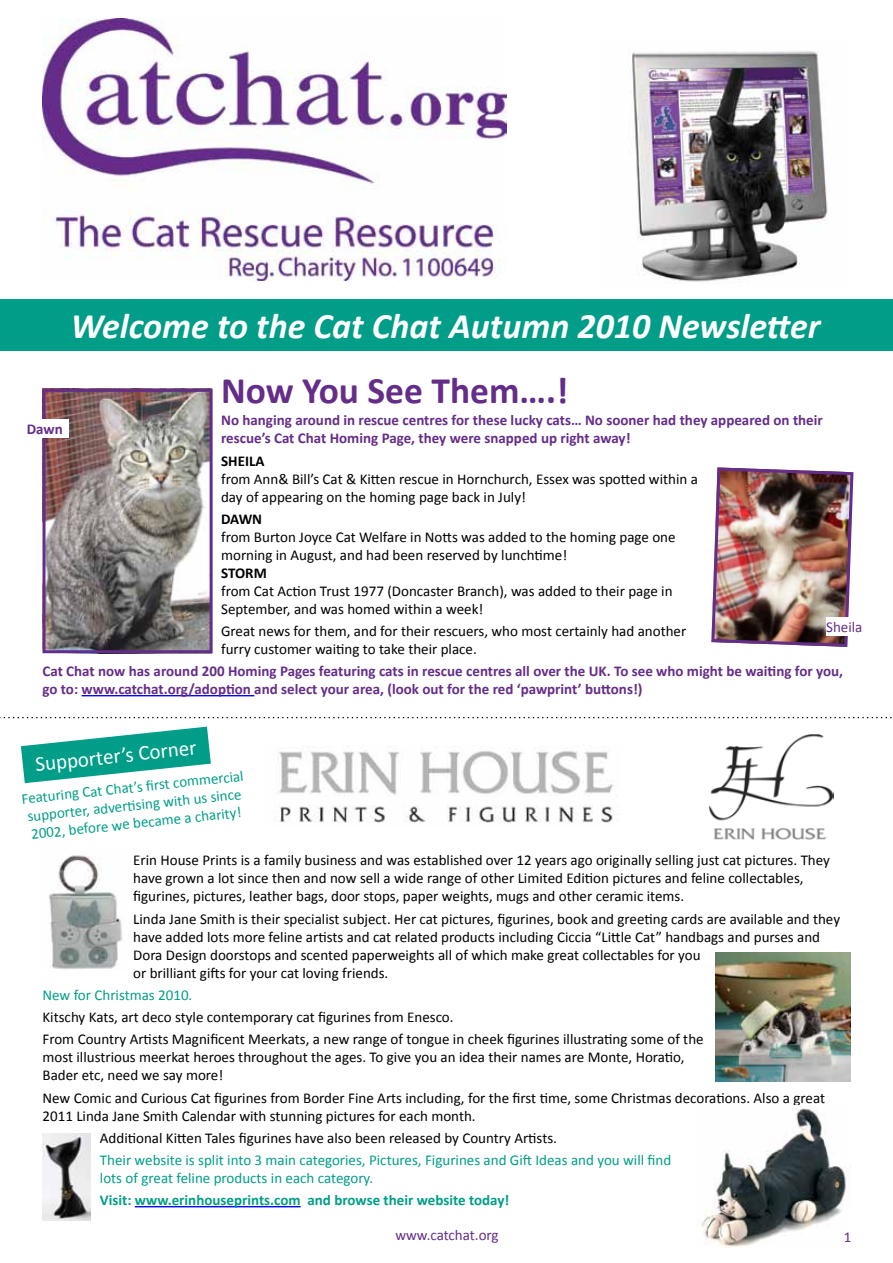
<style>
.page{position:relative;width:893px;height:1263px;background:#fff}
.page>*{position:absolute;margin:0;border:0;box-sizing:border-box;transform-origin:0 0}
.t1{font:700 37.5px "Calibri";color:#642d89}
.t2{font:italic 700 36px "Calibri";color:#fff}
.t3{font:21px "Calibri";color:#fff}
.t4{font:15px/18px "Calibri";color:#000}
.t5{font:700 15px/18px "Calibri";color:#642d89}
.t6{font:15px/18px "Calibri";color:#009e88}
.t7{font:700 15px "Calibri";color:#009e88}
.t8{font:15px "Calibri";color:#642d89}
.t9{font:700 15px "Calibri";color:#000}
</style>
<div class="page">
<img style="left:43px;top:18px;width:464px;height:263px">
<img style="left:632px;top:51px;width:196px;height:231px">
<hr style="left:135px;top:1206px;width:166px;height:1px;background:#00f">
<div style="left:0;top:299px;width:893px;height:51px;background:#009e88"></div>
<hr style="left:82px;top:695px;width:172px;height:1px;background:#00f">
<img style="left:47px;top:393px;width:162px;height:256px">
<div style="left:43px;top:389px;width:170px;height:264px;border:3px solid #642d89"></div>
<img style="left:711px;top:467px;width:143px;height:180px">
<div style="left:21px;top:419px;width:48px;height:19px;background:#fff"></div>
<div style="left:826px;top:617px;width:49px;height:19px;background:#fff"></div>
<svg style="left:0;top:717px;width:892px;height:1px"></svg>
<svg style="left:21px;top:727px;width:190px;height:56px"></svg>
<img style="left:278px;top:747px;width:340px;height:76px">
<img style="left:701px;top:1106px;width:146px;height:141px">
<img style="left:43px;top:1133px;width:48px;height:87px">
<img style="left:715px;top:952px;width:135px;height:129px">
<img style="left:48px;top:855px;width:75px;height:114px">
<img style="left:708px;top:734px;width:125px;height:106px">
<h2 class="t2" style="left:71px;top:304px;width:751px">Welcome to the Cat Chat Autumn 2010 Newsletter</h2>
<h1 class="t1" style="left:221px;top:367px;width:349px">Now You See Them….!</h1>
<p class="t5" style="left:221px;top:411px;width:603px">No hanging around in rescue centres for these lucky cats… No sooner had they appeared on their rescue’s Cat Chat Homing Page, they were snapped up right away!</p>
<p class="t9" style="left:221px;top:451px;width:45px">SHEILA</p>
<p class="t4" style="left:221px;top:469px;width:478px">from Ann&amp; Bill’s Cat &amp; Kitten rescue in Hornchurch, Essex was spotted within a day of appearing on the homing page back in July!</p>
<p class="t9" style="left:221px;top:510px;width:43px">DAWN</p>
<p class="t4" style="left:221px;top:527px;width:456px">from Burton Joyce Cat Welfare in Notts was added to the homing page one morning in August, and had been reserved by lunchtime!</p>
<p class="t9" style="left:221px;top:564px;width:47px">STORM</p>
<p class="t4" style="left:221px;top:581px;width:453px">from Cat Action Trust 1977 (Doncaster Branch), was added to their page in<br>September, and was homed within a week!</p>
<p class="t4" style="left:221px;top:621px;width:467px">Great news for them, and for their rescuers, who most certainly had another furry customer waiting to take their place.</p>
<p class="t5" style="left:43px;top:662px;width:802px">Cat Chat now has around 200 Homing Pages featuring cats in rescue centres all over the UK. To see who might be waiting for you, go to: www.catchat.org/adoption and select your area, (look out for the red ‘pawprint’ buttons!)</p>
<p class="t5" style="left:27px;top:419px;width:37px">Dawn</p>
<p class="t8" style="left:826px;top:618px;width:38px">Sheila</p>
<h3 class="t3" style="left:34px;top:751px;width:163px;rotate:-6deg">Supporter’s Corner</h3>
<p class="t6" style="left:21px;top:789px;width:225px;rotate:-6deg">Featuring Cat Chat’s fi rst commercial supporter, adverti sing with us since<br>2002, before we became a charity!</p>
<p class="t4" style="left:133px;top:851px;width:698px">Erin House Prints is a family business and was established over 12 years ago originally selling just cat pictures. They have grown a lot since then and now sell a wide range of other Limited Edition pictures and feline collectables, figurines, pictures, leather bags, door stops, paper weights, mugs and other ceramic items.</p>
<p class="t4" style="left:133px;top:909px;width:708px">Linda Jane Smith is their specialist subject. Her cat pictures, figurines, book and greeting cards are available and they have added lots more feline artists and cat related products including Ciccia “Little Cat” handbags and purses and Dora Design doorstops and scented paperweights all of which make great collectables for you<br>or brilliant gifts for your cat loving friends.</p>
<p class="t6" style="left:43px;top:985px;width:151px">New for Christmas 2010.</p>
<p class="t4" style="left:43px;top:1005px;width:663px;line-height:22.2px">Kitschy Kats, art deco style contemporary cat figurines from Enesco.<br>From Country Artists Magnificent Meerkats, a new range of tongue in cheek figurines illustrating some of the</p>
<p class="t4" style="left:43px;top:1048px;width:644px">most illustrious meerkat heroes throughout the ages. To give you an idea their names are Monte, Horatio,<br>Bader etc, need we say more!</p>
<p class="t4" style="left:43px;top:1088px;width:784px">New Comic and Curious Cat figurines from Border Fine Arts including, for the first time, some Christmas decorations. Also a great<br>2011 Linda Jane Smith Calendar with stunning pictures for each month.</p>
<p class="t4" style="left:100px;top:1128px;width:459px">Additional Kitten Tales figurines have also been released by Country Artists.</p>
<p class="t6" style="left:100px;top:1150px;width:573px">Their website is split into 3 main categories, Pictures, Figurines and Gift Ideas and you will find lots of great feline products in each category.</p>
<p class="t7" style="left:100px;top:1191px;width:411px">Visit: www.erinhouseprints.com and browse their website today!</p>
<p class="t8" style="left:395px;top:1226px;width:105px">www.catchat.org</p>
<p class="t8" style="left:844px;top:1228px;width:9px">1</p>
</div>
